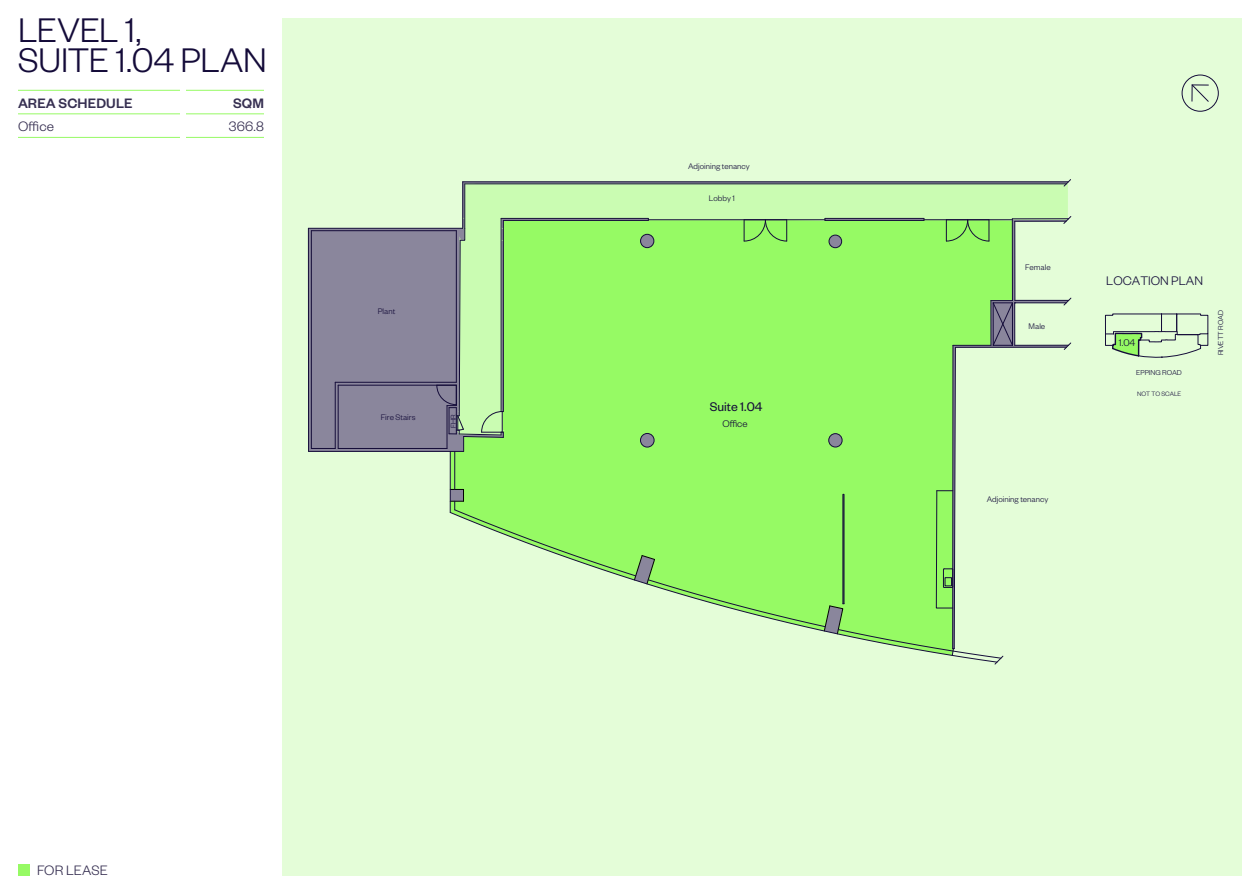
<style>
.page{position:relative;width:1260px;height:894px;background:#fff}
.page>*{position:absolute;margin:0;border:0;box-sizing:border-box;transform-origin:0 0}
.t1{font:300 37.5px/30px "Founders Grotesk";letter-spacing:-.01em;color:#140b39}
.t2{font:300 15px "Founders Grotesk";letter-spacing:.01em;color:#362f51}
.t3{font:500 15px "Founders Grotesk";letter-spacing:.01em;color:#362f51}
.t4{font:13.8px "Founders Grotesk";color:#140c39}
.t5{font:300 13.65px "Founders Grotesk";color:#140c39}
.t6{font:300 10.8px "Founders Grotesk";color:#140c39}
.t7{font:300 10.65px "Founders Grotesk";color:#140c39}
.t8{font:300 8.85px "Founders Grotesk";color:#140c39}
.t9{font:300 7.8px "Founders Grotesk";color:#140c39}
.t10{font:300 6.9px "Founders Grotesk";color:#140c39}
</style>
<div class="page">
<div style="left:282px;top:18px;width:960px;height:858px;background:#e4fdd8"></div>
<div style="left:308px;top:227px;width:128px;height:224px;background:#8a869c"></div>
<div style="left:1182px;top:75px;width:37px;height:37px;border:1px solid #140c39;border-radius:50%"></div>
<svg style="left:1191px;top:84px;width:18px;height:18px"></svg>
<hr style="left:308px;top:228px;width:1px;height:223px;background:#140c39">
<hr style="left:308px;top:228px;width:155px;height:1px;background:#140c39">
<hr style="left:338px;top:385px;width:118px;height:1px;background:#140c39">
<hr style="left:335px;top:382px;width:121px;height:1px;background:#140c39">
<hr style="left:311px;top:230px;width:145px;height:1px;background:#140c39">
<hr style="left:309px;top:451px;width:155px;height:1px;background:#140c39">
<hr style="left:338px;top:385px;width:1px;height:63px;background:#140c39">
<hr style="left:311px;top:231px;width:1px;height:217px;background:#140c39">
<hr style="left:338px;top:448px;width:109px;height:1px;background:#140c39">
<svg style="left:311px;top:448px;width:24px;height:1px"></svg>
<hr style="left:335px;top:382px;width:1px;height:66px;background:#140c39">
<svg style="left:436px;top:179px;width:636px;height:486px"></svg>
<svg style="left:1105px;top:313px;width:104px;height:45px"></svg>
<div style="left:18px;top:864px;width:12px;height:12px;background:#96fa64"></div>
<hr style="left:18px;top:90px;width:162px;height:1px;background:#96fa64">
<hr style="left:18px;top:114px;width:162px;height:1px;background:#96fa64">
<hr style="left:18px;top:137px;width:162px;height:1px;background:#96fa64">
<hr style="left:186px;top:90px;width:78px;height:1px;background:#96fa64">
<hr style="left:186px;top:114px;width:78px;height:1px;background:#96fa64">
<hr style="left:186px;top:137px;width:78px;height:1px;background:#96fa64">
<h1 class="t1" style="left:18px;top:13px;width:250px">LEVEL 1,<br>SUITE 1.04 PLAN</h1>
<h2 class="t3" style="left:18px;top:94px;width:116px">AREA SCHEDULE</h2>
<h2 class="t3" style="left:233px;top:94px;width:32px">SQM</h2>
<h2 class="t2" style="left:18px;top:118px;width:37px">Office</h2>
<h2 class="t2" style="left:229px;top:118px;width:37px">366.8</h2>
<p class="t8" style="left:378px;top:305px;width:19px">Plant</p>
<p class="t8" style="left:381px;top:412px;width:36px">Fire Stairs</p>
<p class="t9" style="left:449px;top:428px;width:15px;rotate:-90deg">FHR</p>
<h2 class="t2" style="left:37px;top:861px;width:72px">FOR LEASE</h2>
<p class="t8" style="left:688px;top:160px;width:63px">Adjoining tenancy</p>
<p class="t8" style="left:709px;top:192px;width:28px">Lobby 1</p>
<h3 class="t4" style="left:710px;top:398px;width:54px">Suite 1.04</h3>
<p class="t7" style="left:722px;top:417px;width:27px">Office</p>
<p class="t8" style="left:1025px;top:262px;width:27px">Female</p>
<p class="t8" style="left:1029px;top:321px;width:18px">Male</p>
<p class="t8" style="left:987px;top:494px;width:63px">Adjoining tenancy</p>
<h3 class="t5" style="left:1106px;top:272px;width:98px">LOCATION PLAN</h3>
<p class="t6" style="left:1119px;top:336px;width:18px">1.04</p>
<p class="t9" style="left:1136px;top:368px;width:47px">EPPING ROAD</p>
<p class="t10" style="left:1137px;top:389px;width:46px">NOT TO SCALE</p>
<p class="t9" style="left:1216px;top:355px;width:47px;rotate:-90deg">RIVETT ROAD</p>
</div>
